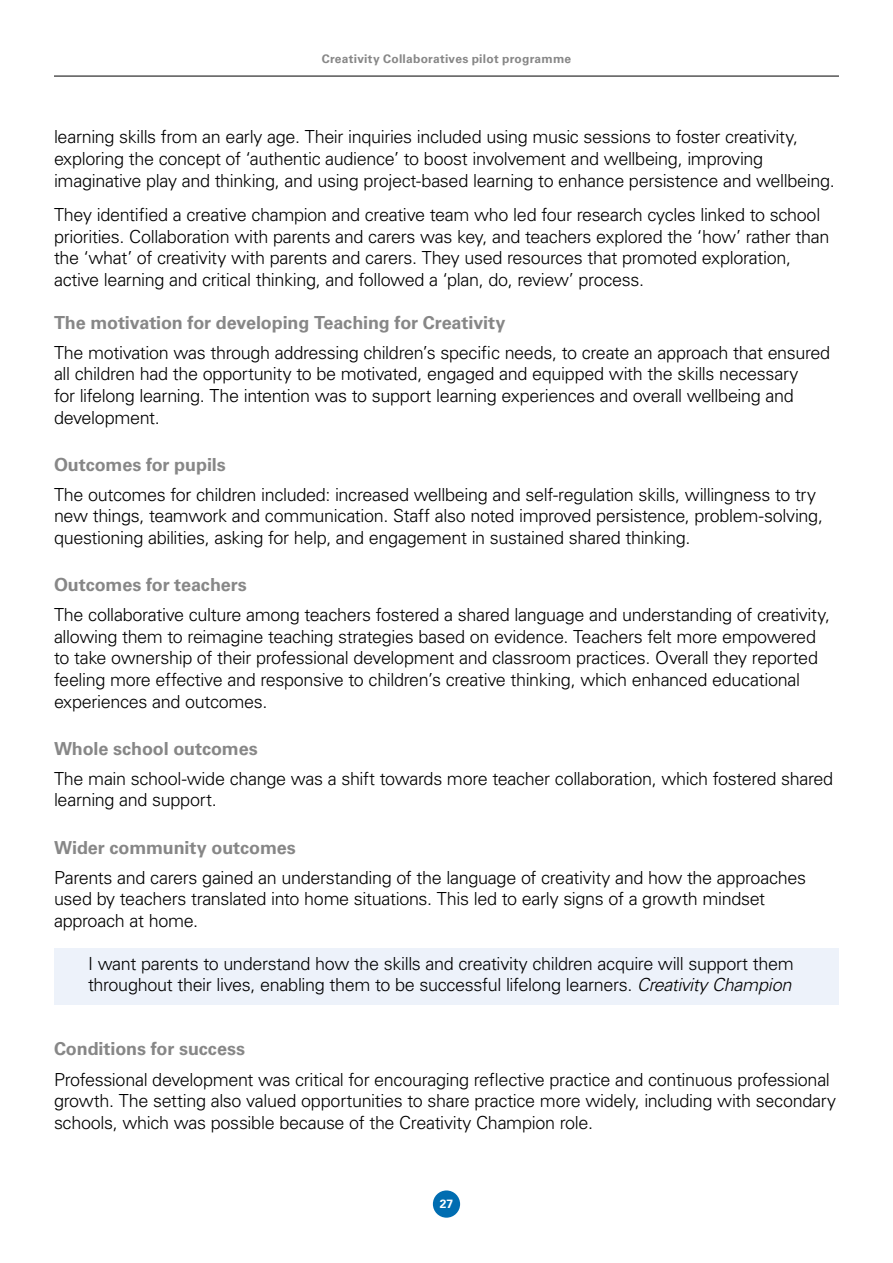
<style>
.page{position:relative;width:893px;height:1263px;background:#fff}
.page>*{position:absolute;margin:0;border:0;box-sizing:border-box;transform-origin:0 0}
.Body{font:300 18px/21.6px "Univers LT Std";letter-spacing:-.02em;color:#000}
.Indented_shaded_para{font:300 18px/21.6px "Univers LT Std";letter-spacing:-.02em;color:#000}
.Body-2{font:700 18px "Univers LT Std";letter-spacing:-.005em;color:#878787}
.t1{font:700 12px "Univers LT Std";letter-spacing:.02em;color:#878787}
.t2{font:700 12px "Univers LT Std";color:#fff}
.s1{font-style:italic}
</style>
<div class="page">
<hr style="left:54px;top:76px;width:785px;height:1px;background:#000">
<div style="left:433px;top:1190px;width:27px;height:28px;background:#006db1;border-radius:50%"></div>
<div style="left:54px;top:948px;width:785px;height:57px;background:#edf2fa"></div>
<p class="t1" style="left:322px;top:51px;width:251px">Creativity Collaboratives pilot programme</p>
<p class="Body" style="left:54px;top:126px;width:782px">learning skills from an early age. Their inquiries included using music sessions to foster creativity, exploring the concept of ‘authentic audience’ to boost involvement and wellbeing, improving imaginative play and thinking, and using project-based learning to enhance persistence and wellbeing.</p>
<p class="Body" style="left:54px;top:204px;width:777px">They identified a creative champion and creative team who led four research cycles linked to school priorities. Collaboration with parents and carers was key, and teachers explored the ‘how’ rather than the ‘what’ of creativity with parents and carers. They used resources that promoted exploration, active learning and critical thinking, and followed a ‘plan, do, review’ process.</p>
<p class="Body-2" style="left:54px;top:312px;width:453px">The motivation for developing Teaching for Creativity</p>
<p class="Body" style="left:54px;top:342px;width:778px">The motivation was through addressing children’s specific needs, to create an approach that ensured all children had the opportunity to be motivated, engaged and equipped with the skills necessary<br>for lifelong learning. The intention was to support learning experiences and overall wellbeing and development.</p>
<p class="Body-2" style="left:54px;top:454px;width:173px">Outcomes for pupils</p>
<p class="Body" style="left:54px;top:484px;width:771px">The outcomes for children included: increased wellbeing and self-regulation skills, willingness to try new things, teamwork and communication. Staff also noted improved persistence, problem-solving, questioning abilities, asking for help, and engagement in sustained shared thinking.</p>
<p class="Body-2" style="left:54px;top:574px;width:194px">Outcomes for teachers</p>
<p class="Body" style="left:54px;top:604px;width:778px">The collaborative culture among teachers fostered a shared language and understanding of creativity, allowing them to reimagine teaching strategies based on evidence. Teachers felt more empowered to take ownership of their professional development and classroom practices. Overall they reported feeling more effective and responsive to children’s creative thinking, which enhanced educational experiences and outcomes.</p>
<p class="Body-2" style="left:54px;top:738px;width:205px">Whole school outcomes</p>
<p class="Body" style="left:54px;top:768px;width:781px">The main school-wide change was a shift towards more teacher collaboration, which fostered shared learning and support.</p>
<p class="Body-2" style="left:54px;top:837px;width:243px">Wider community outcomes</p>
<p class="Body" style="left:54px;top:866px;width:754px">Parents and carers gained an understanding of the language of creativity and how the approaches used by teachers translated into home situations. This led to early signs of a growth mindset approach at home.</p>
<p class="Indented_shaded_para" style="left:88px;top:952px;width:707px">I want parents to understand how the skills and creativity children acquire will support them throughout their lives, enabling them to be successful lifelong learners. <span class="s1">Creativity Champion</span></p>
<p class="Body-2" style="left:54px;top:1038px;width:193px">Conditions for success</p>
<p class="Body" style="left:54px;top:1068px;width:784px">Professional development was critical for encouraging reflective practice and continuous professional growth. The setting also valued opportunities to share practice more widely, including with secondary schools, which was possible because of the Creativity Champion role.</p>
<p class="t2" style="left:440px;top:1196px;width:15px">27</p>
</div>
